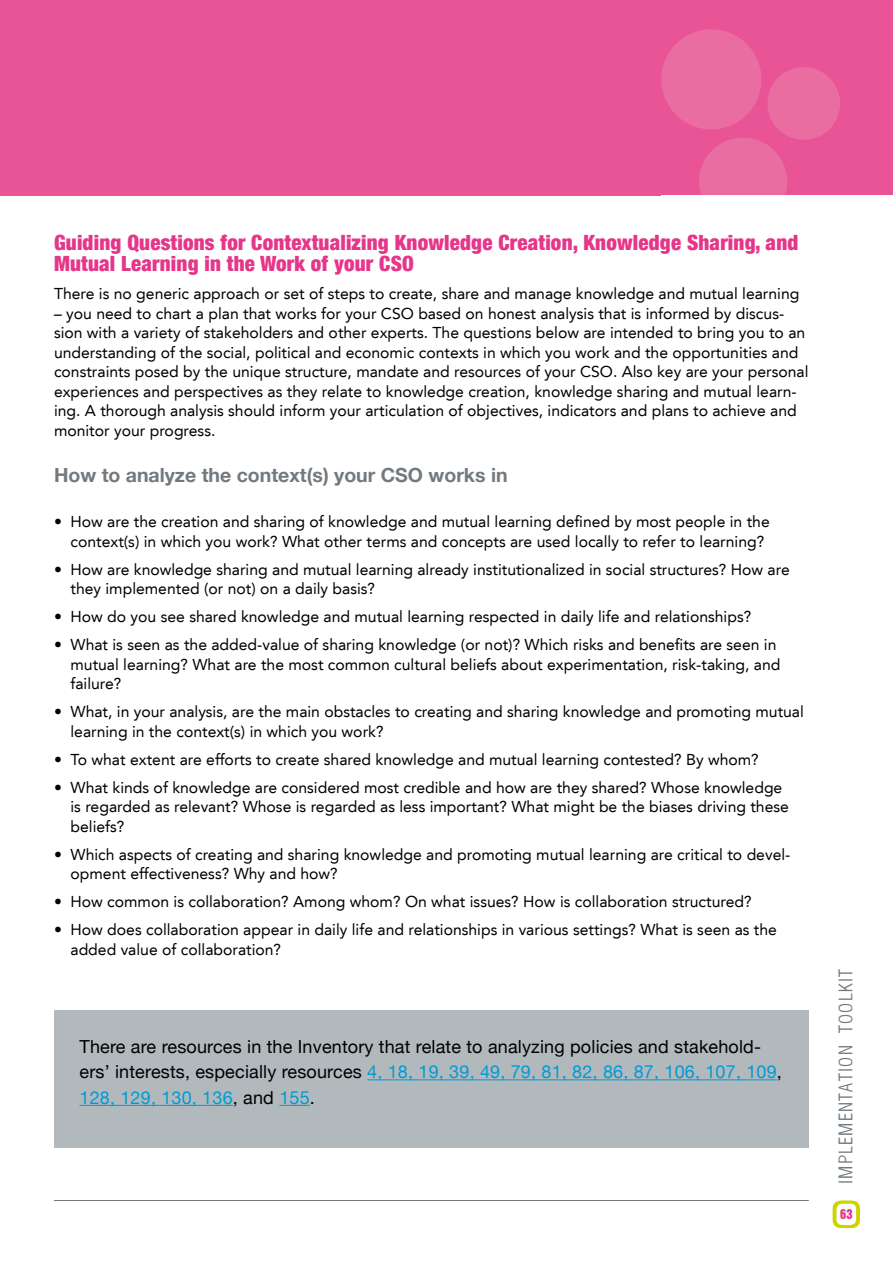
<style>
.page{position:relative;width:893px;height:1263px;background:#fff}
.page>*{position:absolute;margin:0;border:0;box-sizing:border-box;transform-origin:0 0}
.t1{font:900 condensed 21px/21px "Helvetica Neue";letter-spacing:.01em;color:#e53689}
.t2{font:300 condensed 21px "Helvetica";letter-spacing:.05em;color:#727a7f}
.t3{font:700 19.5px "Helvetica Neue";color:#727a7f}
.t4{font:18px/25.5px "Helvetica Neue";letter-spacing:.01em;color:#000}
.t5{font:15.75px/19.5px "Avenir LT";color:#000}
.t6{font:13.5px "Helvetica Inserat Roman Semi B";color:#e53689}
.s1{color:#009bd4}
</style>
<div class="page">
<div style="left:0;top:0;width:893px;height:196px;background:#e85495"></div>
<svg style="left:661px;top:29px;width:182px;height:167px"></svg>
<hr style="left:54px;top:1200px;width:755px;height:1px;background:#727a7f">
<svg style="left:833px;top:1200px;width:27px;height:28px"></svg>
<div style="left:54px;top:1010px;width:755px;height:137px;background:#b2b9bd"></div>
<hr style="left:367px;top:1079px;width:410px;height:1px;background:#009bd4">
<hr style="left:80px;top:1105px;width:153px;height:1px;background:#009bd4">
<hr style="left:279px;top:1105px;width:31px;height:1px;background:#009bd4">
<h1 class="t1" style="left:54px;top:232px;width:746px">Guiding Questions for Contextualizing Knowledge Creation, Knowledge Sharing, and<br>Mutual Learning in the Work of your CSO</h1>
<p class="t5" style="left:54px;top:284px;width:747px">There is no generic approach or set of steps to create, share and manage knowledge and mutual learning</p>
<p class="t5" style="left:54px;top:304px;width:756px">– you need to chart a plan that works for your CSO based on honest analysis that is informed by discus&shy;sion with a variety of stakeholders and other experts. The questions below are intended to bring you to an understanding of the social, political and economic contexts in which you work and the opportunities and constraints posed by the unique structure, mandate and resources of your CSO. Also key are your personal experiences and perspectives as they relate to knowledge creation, knowledge sharing and mutual learn&shy;ing. A thorough analysis should inform your articulation of objectives, indicators and plans to achieve and monitor your progress.</p>
<p class="t3" style="left:54px;top:463px;width:455px">How to analyze the context(s) your CSO works in</p>
<p class="t5" style="left:71px;top:512px;width:701px;text-indent:-17px">• How are the creation and sharing of knowledge and mutual learning defined by most people in the context(s) in which you work? What other terms and concepts are used locally to refer to learning?</p>
<p class="t5" style="left:71px;top:560px;width:721px;text-indent:-17px">• How are knowledge sharing and mutual learning already institutionalized in social structures? How are they implemented (or not) on a daily basis?</p>
<p class="t5" style="left:54px;top:607px;width:699px">• How do you see shared knowledge and mutual learning respected in daily life and relationships?</p>
<p class="t5" style="left:71px;top:635px;width:711px;text-indent:-17px">• What is seen as the added-value of sharing knowledge (or not)? Which risks and benefits are seen in mutual learning? What are the most common cultural beliefs about experimentation, risk-taking, and failure?</p>
<p class="t5" style="left:71px;top:702px;width:735px;text-indent:-17px">• What, in your analysis, are the main obstacles to creating and sharing knowledge and promoting mutual learning in the context(s) in which you work?</p>
<p class="t5" style="left:54px;top:750px;width:706px">• To what extent are efforts to create shared knowledge and mutual learning contested? By whom?</p>
<p class="t5" style="left:71px;top:778px;width:720px;text-indent:-17px">• What kinds of knowledge are considered most credible and how are they shared? Whose knowledge is regarded as relevant? Whose is regarded as less important? What might be the biases driving these beliefs?</p>
<p class="t5" style="left:71px;top:845px;width:721px;text-indent:-17px">• Which aspects of creating and sharing knowledge and promoting mutual learning are critical to devel&shy;opment effectiveness? Why and how?</p>
<p class="t5" style="left:54px;top:892px;width:699px">• How common is collaboration? Among whom? On what issues? How is collaboration structured?</p>
<p class="t5" style="left:71px;top:920px;width:708px;text-indent:-17px">• How does collaboration appear in daily life and relationships in various settings? What is seen as the added value of collaboration?</p>
<p class="t4" style="left:80px;top:1033px;width:704px">There are resources in the Inventory that relate to analyzing policies and stakehold&shy;ers’ interests, especially resources <span class="s1">4, 18, 19, 39, 49, 79, 81, 82, 86, 87, 106, 107, 109</span>,<br><span class="s1">128, 129, 130, 136</span>, and <span class="s1">155</span>.</p>
<h1 class="t2" style="left:835px;top:1184px;width:217px;rotate:-90deg">implementation Toolkit</h1>
<p class="t6" style="left:840px;top:1208px;width:14px">63</p>
</div>
